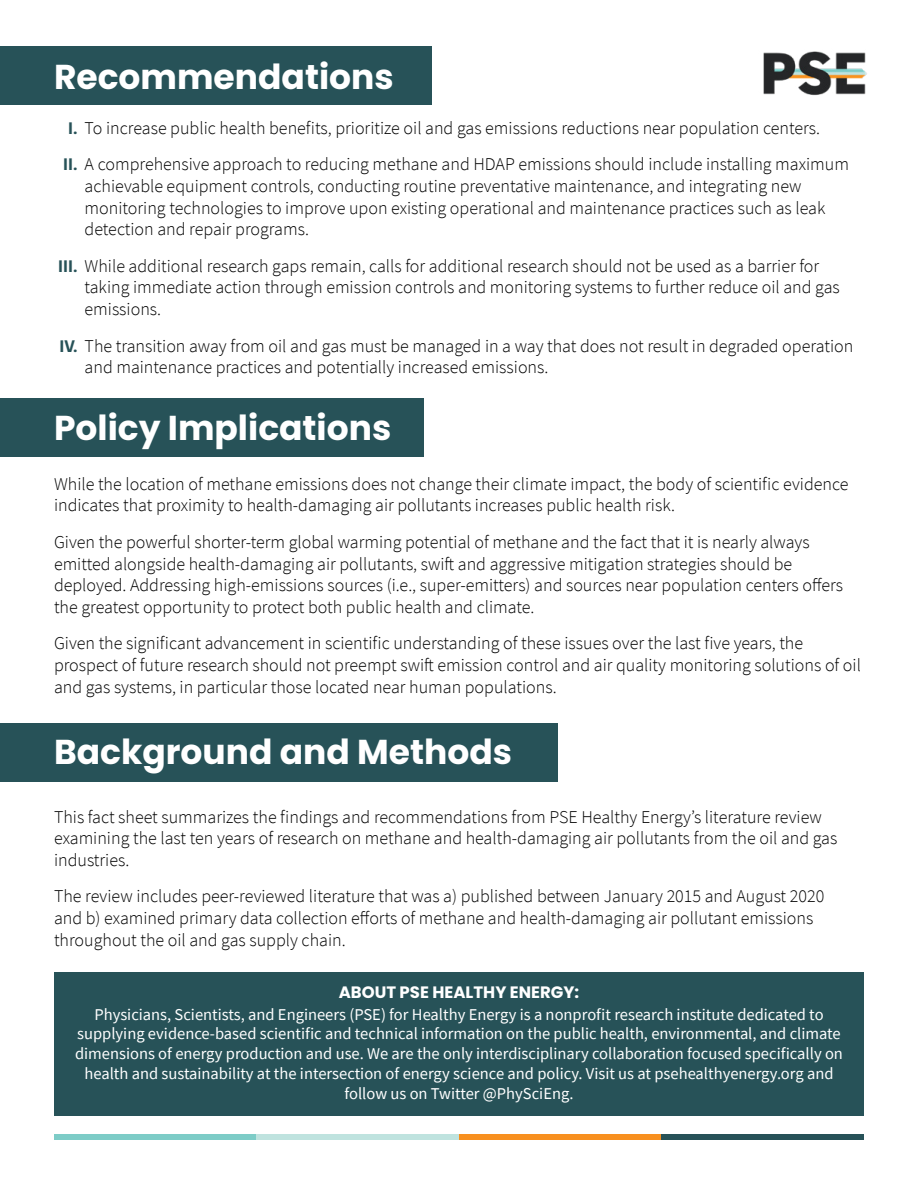
<style>
.page{position:relative;width:918px;height:1188px;background:#fff}
.page>*{position:absolute;margin:0;border:0;box-sizing:border-box;transform-origin:0 0}
.t1{font:700 34.5px "Poppins";color:#fff}
.t2{font:300 18px/21.6px "Source Sans Pro";color:#000}
.t3{font:16.5px/19.8px "Source Sans Pro";color:#fff;text-align:center}
.t4{font:700 16.5px "Poppins";color:#fff}
.s1{font-family:"Karmina Sans";font-weight:700;color:#275258}
</style>
<div class="page">
<hr style="left:0;top:0;width:1px;height:329px;background:#275258">
<div style="left:0;top:46px;width:431px;height:59px;background:#275258"></div>
<div style="left:0;top:398px;width:424px;height:59px;background:#275258"></div>
<div style="left:0;top:723px;width:557px;height:58px;background:#275258"></div>
<div style="left:54px;top:972px;width:810px;height:144px;background:#275258"></div>
<div style="left:54px;top:1134px;width:202px;height:5px;background:#7dccc7"></div>
<div style="left:256px;top:1134px;width:203px;height:5px;background:#bfe3df"></div>
<div style="left:459px;top:1134px;width:203px;height:5px;background:#f8901f"></div>
<div style="left:662px;top:1134px;width:202px;height:5px;background:#275258"></div>
<img style="left:763px;top:51px;width:104px;height:45px">
<h1 class="t1" style="left:54px;top:57px;width:341px">Recommendations</h1>
<p class="t2" style="left:63px;top:110px;width:787px;line-height:36.6px"><span class="s1">I.</span> To increase public health benefits, prioritize oil and gas emissions reductions near population centers.<br><span class="s1">II.</span> A comprehensive approach to reducing methane and HDAP emissions should include installing maximum</p>
<p class="t2" style="left:85px;top:175px;width:742px">achievable equipment controls, conducting routine preventative maintenance, and integrating new monitoring technologies to improve upon existing operational and maintenance practices such as leak detection and repair programs.</p>
<p class="t2" style="left:85px;top:255px;width:757px;text-indent:-26px"><span class="s1">III.</span> While additional research gaps remain, calls for additional research should not be used as a barrier for taking immediate action through emission controls and monitoring systems to further reduce oil and gas emissions.</p>
<p class="t2" style="left:85px;top:335px;width:770px;text-indent:-25px"><span class="s1">IV.</span> The transition away from oil and gas must be managed in a way that does not result in degraded operation and maintenance practices and potentially increased emissions.</p>
<h1 class="t1" style="left:54px;top:408px;width:339px">Policy Implications</h1>
<p class="t2" style="left:54px;top:473px;width:796px">While the location of methane emissions does not change their climate impact, the body of scientific evidence indicates that proximity to health-damaging air pollutants increases public health risk.</p>
<p class="t2" style="left:54px;top:531px;width:791px">Given the powerful shorter-term global warming potential of methane and the fact that it is nearly always emitted alongside health-damaging air pollutants, swift and aggressive mitigation strategies should be deployed. Addressing high-emissions sources (i.e., super-emitters) and sources near population centers offers the greatest opportunity to protect both public health and climate.</p>
<p class="t2" style="left:54px;top:633px;width:808px">Given the significant advancement in scientific understanding of these issues over the last five years, the prospect of future research should not preempt swift emission control and air quality monitoring solutions of oil and gas systems, in particular those located near human populations.</p>
<h1 class="t1" style="left:54px;top:732px;width:460px">Background and Methods</h1>
<p class="t2" style="left:54px;top:806px;width:785px">This fact sheet summarizes the findings and recommendations from PSE Healthy Energy’s literature review examining the last ten years of research on methane and health-damaging air pollutants from the oil and gas industries.</p>
<p class="t2" style="left:54px;top:886px;width:772px">The review includes peer-reviewed literature that was a) published between January 2015 and August 2020 and b) examined primary data collection efforts of methane and health-damaging air pollutant emissions throughout the oil and gas supply chain.</p>
<p class="t4" style="left:339px;top:983px;width:242px">ABOUT PSE HEALTHY ENERGY:</p>
<p class="t3" style="left:75px;top:1004px;width:769px">Physicians, Scientists, and Engineers (PSE) for Healthy Energy is a nonprofit research institute dedicated to supplying evidence-based scientific and technical information on the public health, environmental, and climate dimensions of energy production and use. We are the only interdisciplinary collaboration focused specifically on health and sustainability at the intersection of energy science and policy. Visit us at psehealthyenergy.org and follow us on Twitter @PhySciEng.</p>
</div>
